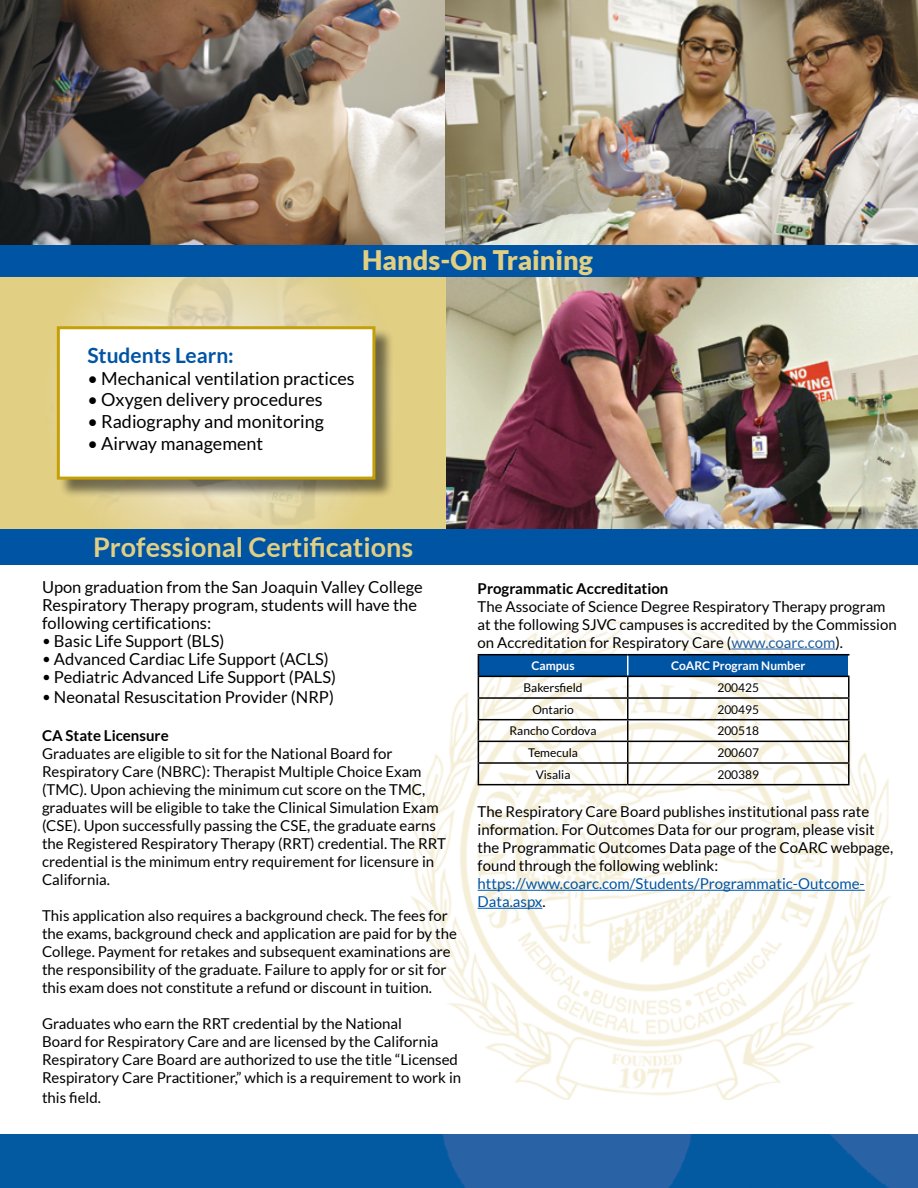
<style>
.page{position:relative;width:918px;height:1188px;background:#fff}
.page>*{position:absolute;margin:0;border:0;box-sizing:border-box;transform-origin:0 0}
.t1{font:700 27px "Lato";color:#e1cf83}
.t2{font:900 27px "Lato";color:#e1cf83}
.t3{font:700 21px "Lato";color:#0054a4}
.t4{font:18px "Lato";color:#000}
.t5{font:16.5px/18px "Lato";color:#000}
.t6{font:15px/18px "Lato";color:#000}
.t7{font:15px/18px "Lato";color:#0054a4}
.t8{font:700 15px "Lato";color:#000}
.t9{font:12px "Lato";color:#000}
.t10{font:700 12px "Lato";color:#fff}
.s1{font-family:"DIN"}
.s2{color:#215e9e}
.s3{color:#000}
</style>
<div class="page">
<svg style="left:917px;top:29px;width:1px;height:36px"></svg>
<svg style="left:0;top:277px;width:447px;height:252px;background:#e1d18f"></svg>
<div style="left:0;top:529px;width:918px;height:36px;background:#0054a4"></div>
<img style="left:0;top:1134px;width:918px;height:54px">
<img style="left:411px;top:621px;width:480px;height:478px">
<img style="left:0;top:0;width:446px;height:245px">
<img style="left:446px;top:0;width:471px;height:245px">
<img style="left:447px;top:252px;width:471px;height:277px">
<div style="left:59px;top:328px;width:335px;height:170px;background:#000;opacity:.5"></div>
<div style="left:57px;top:326px;width:318px;height:154px;background:#fff;border:3px solid #c4a006"></div>
<div style="left:0;top:245px;width:917px;height:32px;background:#0054a4"></div>
<hr style="left:731px;top:649px;width:104px;height:1px;background:#215e9e">
<hr style="left:478px;top:890px;width:387px;height:1px;background:#0054a4">
<hr style="left:478px;top:908px;width:64px;height:1px;background:#0054a4">
<hr style="left:848px;top:677px;width:2px;height:20px;background:#000">
<hr style="left:628px;top:697px;width:222px;height:2px;background:#000">
<hr style="left:848px;top:699px;width:2px;height:20px;background:#000">
<hr style="left:628px;top:719px;width:222px;height:1px;background:#000">
<hr style="left:848px;top:720px;width:2px;height:21px;background:#000">
<hr style="left:628px;top:741px;width:222px;height:1px;background:#000">
<hr style="left:848px;top:742px;width:2px;height:20px;background:#000">
<hr style="left:628px;top:762px;width:222px;height:2px;background:#000">
<hr style="left:848px;top:764px;width:2px;height:20px;background:#000">
<hr style="left:478px;top:784px;width:150px;height:1px;background:#000">
<hr style="left:628px;top:784px;width:222px;height:1px;background:#000">
<hr style="left:848px;top:655px;width:2px;height:21px;background:#fff">
<hr style="left:478px;top:654px;width:150px;height:1px;background:#000">
<svg style="left:478px;top:655px;width:371px;height:129px"></svg>
<hr style="left:628px;top:654px;width:222px;height:1px;background:#000">
<hr style="left:478px;top:676px;width:150px;height:1px;background:#000">
<hr style="left:628px;top:676px;width:222px;height:1px;background:#000">
<p class="t2" style="left:362px;top:244px;width:232px">Hands-On Training</p>
<p class="t3" style="left:87px;top:344px;width:148px">Students Learn:</p>
<p class="t4" style="left:87px;top:368px;width:269px">• Mechanical ventilation practices</p>
<p class="t4" style="left:87px;top:390px;width:237px">• Oxygen delivery procedures</p>
<p class="t4" style="left:87px;top:411px;width:238px">• Radiography and monitoring</p>
<p class="t4" style="left:87px;top:433px;width:177px">• Airway management</p>
<p class="t1" style="left:93px;top:532px;width:322px">Professional Certifications</p>
<p class="t5" style="left:42px;top:578px;width:382px">Upon graduation from the San Joaquin Valley College<br>Respiratory Therapy program, students will have the following certifications:</p>
<p class="t5" style="left:42px;top:632px;width:184px"><span class="s1">•</span> Basic Life Support (BLS)</p>
<p class="t5" style="left:42px;top:650px;width:288px"><span class="s1">•</span> Advanced Cardiac Life Support (ACLS)</p>
<p class="t5" style="left:42px;top:668px;width:296px"><span class="s1">•</span> Pediatric Advanced Life Support (PALS)</p>
<p class="t5" style="left:42px;top:688px;width:293px"><span class="s1">•</span> Neonatal Resuscitation Provider (NRP)</p>
<p class="t8" style="left:42px;top:727px;width:128px">CA State Licensure</p>
<p class="t6" style="left:42px;top:744px;width:405px">Graduates are eligible to sit for the National Board for Respiratory Care (NBRC): Therapist Multiple Choice Exam (TMC). Upon achieving the minimum cut score on the TMC, graduates will be eligible to take the Clinical Simulation Exam (CSE). Upon successfully passing the CSE, the graduate earns the Registered Respiratory Therapy (RRT) credential. The RRT credential is the minimum entry requirement for licensure in California.</p>
<p class="t6" style="left:42px;top:906px;width:416px">This application also requires a background check. The fees for the exams, background check and application are paid for by the College. Payment for retakes and subsequent examinations are the responsibility of the graduate. Failure to apply for or sit for this exam does not constitute a refund or discount in tuition.</p>
<p class="t6" style="left:42px;top:1014px;width:421px">Graduates who earn the RRT credential by the National<br>Board for Respiratory Care and are licensed by the California Respiratory Care Board are authorized to use the title “Licensed Respiratory Care Practitioner,” which is a requirement to work in</p>
<p class="t6" style="left:42px;top:1088px;width:60px">this field.</p>
<p class="t8" style="left:478px;top:580px;width:192px">Programmatic Accreditation</p>
<p class="t6" style="left:478px;top:597px;width:409px">The Associate of Science Degree Respiratory Therapy program</p>
<p class="t6" style="left:478px;top:615px;width:421px">at the following SJVC campuses is accredited by the Commission on Accreditation for Respiratory Care (<span class="s2">www.coarc.com</span>).</p>
<p class="t10" style="left:531px;top:659px;width:45px">Campus</p>
<p class="t10" style="left:671px;top:659px;width:136px">CoARC Program Number</p>
<p class="t9" style="left:524px;top:681px;width:61px">Bakersfield</p>
<p class="t9" style="left:717px;top:681px;width:43px">200425</p>
<p class="t9" style="left:532px;top:703px;width:43px">Ontario</p>
<p class="t9" style="left:717px;top:703px;width:43px">200495</p>
<p class="t9" style="left:510px;top:724px;width:88px">Rancho Cordova</p>
<p class="t9" style="left:717px;top:724px;width:43px">200518</p>
<p class="t9" style="left:528px;top:746px;width:51px">Temecula</p>
<p class="t9" style="left:717px;top:746px;width:43px">200607</p>
<p class="t9" style="left:536px;top:768px;width:36px">Visalia</p>
<p class="t9" style="left:717px;top:768px;width:43px">200389</p>
<p class="t6" style="left:478px;top:803px;width:417px">The Respiratory Care Board publishes institutional pass rate information. For Outcomes Data for our program, please visit the Programmatic Outcomes Data page of the CoARC webpage, found through the following weblink:</p>
<p class="t7" style="left:478px;top:875px;width:389px">https://www.coarc.com/Students/Programmatic-Outcome-<br>Data.aspx<span class="s3">.</span></p>
</div>
